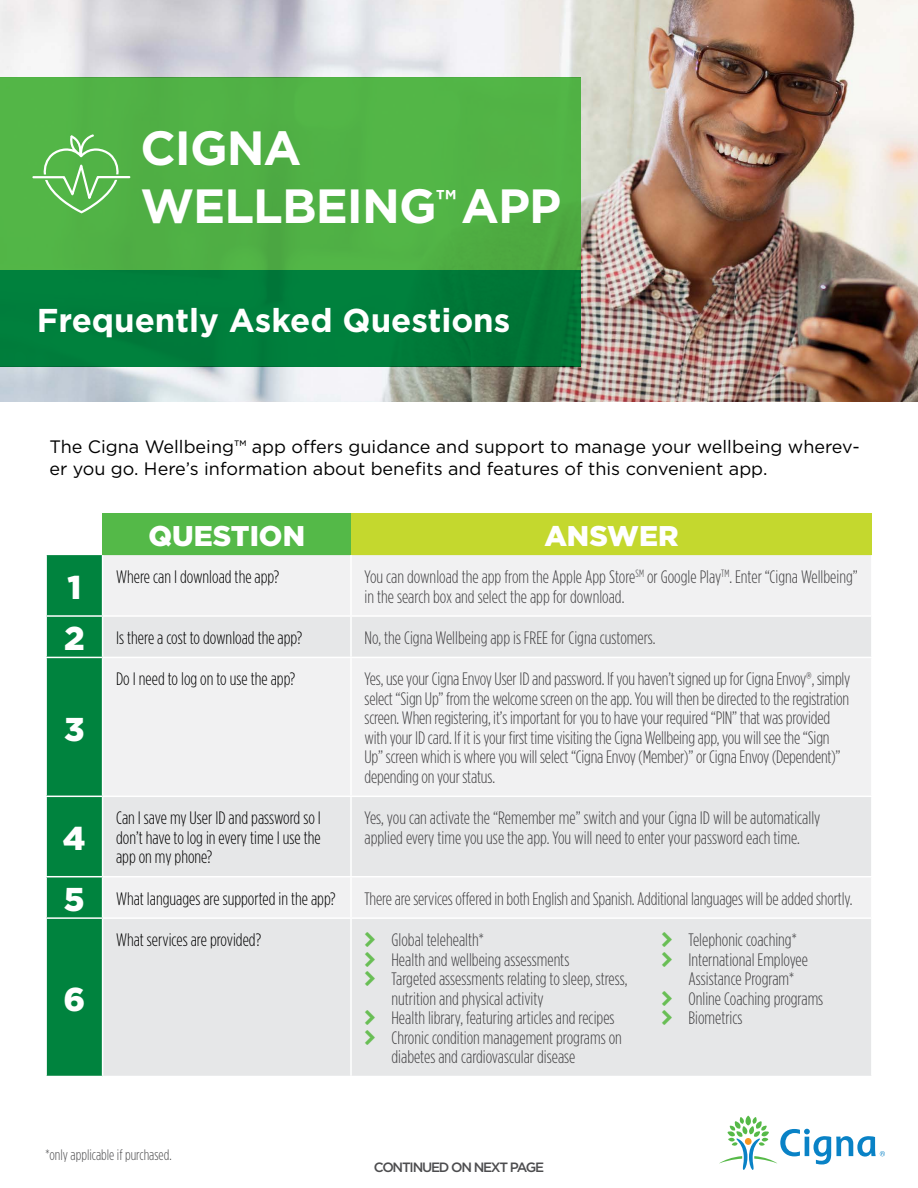
<style>
.page{position:relative;width:918px;height:1188px;background:#fff}
.page>*{position:absolute;margin:0;border:0;box-sizing:border-box;transform-origin:0 0}
.t1{font:700 48px/57.6px "Gotham";letter-spacing:-.02em;color:#fff}
.t2{font:700 33px "Gotham";color:#fff}
.t3{font:900 33px "Gotham";color:#fff}
.t4{font:900 28.5px "Gotham";color:#fff}
.t5{font:300 18px/19.5px "Gotham Condensed";letter-spacing:-.01em;color:#414042}
.t6{font:300 18px/19.5px "Gotham Condensed";color:#000;text-align:justify}
.t7{font:18px/21.6px "Gotham";color:#000}
.t8{font:300 15px "Gotham Condensed";color:#4d4d4f}
.t9{font:500 13.5px "Gotham";letter-spacing:-.09em;color:#4d4d4f}
.s1{font-family:"Gotham";font-weight:900;font-size:33px;color:#fff}
</style>
<div class="page">
<img style="left:0;top:0;width:918px;height:402px">
<div style="left:0;top:270px;width:581px;height:96px;background:#00833e"></div>
<div style="left:0;top:78px;width:581px;height:192px;background:#51b245"></div>
<svg style="left:719px;top:1116px;width:166px;height:54px"></svg>
<div style="left:103px;top:513px;width:248px;height:42px;background:#54b948"></div>
<div style="left:351px;top:513px;width:521px;height:42px;background:#c4d82e"></div>
<div style="left:47px;top:555px;width:55px;height:521px;background:#00833e"></div>
<div style="left:103px;top:555px;width:768px;height:60px;background:#f1f1f2"></div>
<svg style="left:103px;top:617px;width:768px;height:459px;fill:#e6e7e8"></svg>
<hr style="left:350px;top:555px;width:2px;height:60px;background:#fff">
<hr style="left:45px;top:615px;width:58px;height:2px;background:#fff">
<hr style="left:350px;top:617px;width:2px;height:40px;background:#fff">
<hr style="left:45px;top:657px;width:58px;height:1px;background:#fff">
<hr style="left:103px;top:657px;width:248px;height:1px;background:#fff">
<hr style="left:351px;top:657px;width:297px;height:1px;background:#fff">
<hr style="left:350px;top:658px;width:2px;height:138px;background:#fff">
<hr style="left:648px;top:657px;width:225px;height:1px;background:#fff">
<hr style="left:45px;top:796px;width:58px;height:1px;background:#fff">
<hr style="left:103px;top:796px;width:248px;height:1px;background:#fff">
<hr style="left:351px;top:796px;width:297px;height:1px;background:#fff">
<hr style="left:350px;top:797px;width:2px;height:79px;background:#fff">
<hr style="left:648px;top:796px;width:225px;height:1px;background:#fff">
<hr style="left:45px;top:876px;width:58px;height:1px;background:#fff">
<hr style="left:103px;top:876px;width:248px;height:1px;background:#fff">
<hr style="left:351px;top:876px;width:297px;height:1px;background:#fff">
<hr style="left:350px;top:877px;width:2px;height:40px;background:#fff">
<hr style="left:648px;top:876px;width:225px;height:1px;background:#fff">
<hr style="left:351px;top:917px;width:297px;height:2px;background:#fff">
<hr style="left:648px;top:917px;width:225px;height:2px;background:#fff">
<hr style="left:103px;top:917px;width:248px;height:2px;background:#fff">
<hr style="left:350px;top:919px;width:2px;height:157px;background:#fff">
<hr style="left:45px;top:917px;width:58px;height:2px;background:#fff">
<svg style="left:32px;top:134px;width:98px;height:79px"></svg>
<svg style="left:365px;top:932px;width:10px;height:54px"></svg>
<svg style="left:365px;top:1010px;width:10px;height:34px"></svg>
<svg style="left:662px;top:932px;width:10px;height:34px"></svg>
<svg style="left:662px;top:990px;width:10px;height:35px"></svg>
<h1 class="t1" style="left:140px;top:118px;width:422px">CIGNA<br>WELLBEING<sup>™</sup> APP</h1>
<h2 class="t2" style="left:37px;top:301px;width:475px">Frequently Asked Questions</h2>
<p class="t7" style="left:49px;top:435px;width:812px">The Cigna Wellbeing™ app offers guidance and support to manage your wellbeing wherev&shy;er you go. Here’s information about benefits and features of this convenient app.</p>
<h3 class="t4" style="left:149px;top:519px;width:158px">QUESTION</h3>
<h3 class="t4" style="left:544px;top:519px;width:136px">ANSWER</h3>
<h2 class="t3" style="left:67px;top:568px;width:15px">1</h2>
<p class="t6" style="left:116px;top:567px;width:165px">Where can I download the app?</p>
<p class="t5" style="left:364px;top:567px;width:495px">You can download the app from the Apple App Store<sup>SM</sup> or Google Play<sup>TM</sup>. Enter “Cigna Wellbeing” in the search box and select the app for download.</p>
<p class="t6" style="left:64px;top:628px;width:240px"><span class="s1">2</span> Is there a cost to download the app?</p>
<p class="t5" style="left:364px;top:628px;width:293px">No, the Cigna Wellbeing app is FREE for Cigna customers.</p>
<h2 class="t3" style="left:64px;top:710px;width:22px">3</h2>
<p class="t6" style="left:116px;top:669px;width:181px">Do I need to log on to use the app?</p>
<p class="t5" style="left:364px;top:669px;width:488px">Yes, use your Cigna Envoy User ID and password. If you haven’t signed up for Cigna Envoy®, simply select “Sign Up” from the welcome screen on the app. You will then be directed to the registration screen. When registering, it’s important for you to have your required “PIN” that was provided with your ID card. If it is your first time visiting the Cigna Wellbeing app, you will see the “Sign Up” screen which is where you will select “Cigna Envoy (Member)” or Cigna Envoy (Dependent)” depending on your status.</p>
<p class="t6" style="left:116px;top:808px;width:206px">Can I save my User ID and password so I don’t have to log in every time I use the app on my phone?</p>
<p class="t5" style="left:364px;top:808px;width:457px">Yes, you can activate the “Remember me” switch and your Cigna ID will be automatically applied every time you use the app. You will need to enter your password each time.</p>
<p class="t6" style="left:64px;top:888px;width:273px"><span class="s1">5</span> What languages are supported in the app?</p>
<p class="t5" style="left:364px;top:888px;width:489px">There are services offered in both English and Spanish. Additional languages will be added shortly.</p>
<h2 class="t3" style="left:63px;top:819px;width:24px">4</h2>
<h2 class="t3" style="left:63px;top:980px;width:23px">6</h2>
<p class="t6" style="left:116px;top:930px;width:147px">What services are provided?</p>
<p class="t5" style="left:392px;top:930px;width:238px">Global telehealth*<br>Health and wellbeing assessments<br>Targeted assessments relating to sleep, stress, nutrition and physical activity<br>Health library, featuring articles and recipes Chronic condition management programs on diabetes and cardiovascular disease</p>
<p class="t5" style="left:688px;top:930px;width:136px">Telephonic coaching*<br>International Employee<br>Assistance Program*<br>Online Coaching programs<br>Biometrics</p>
<p class="t8" style="left:45px;top:1147px;width:128px">*only applicable if purchased.</p>
<p class="t9" style="left:374px;top:1158px;width:172px">CONTINUED ON NEXT PAGE</p>
</div>
